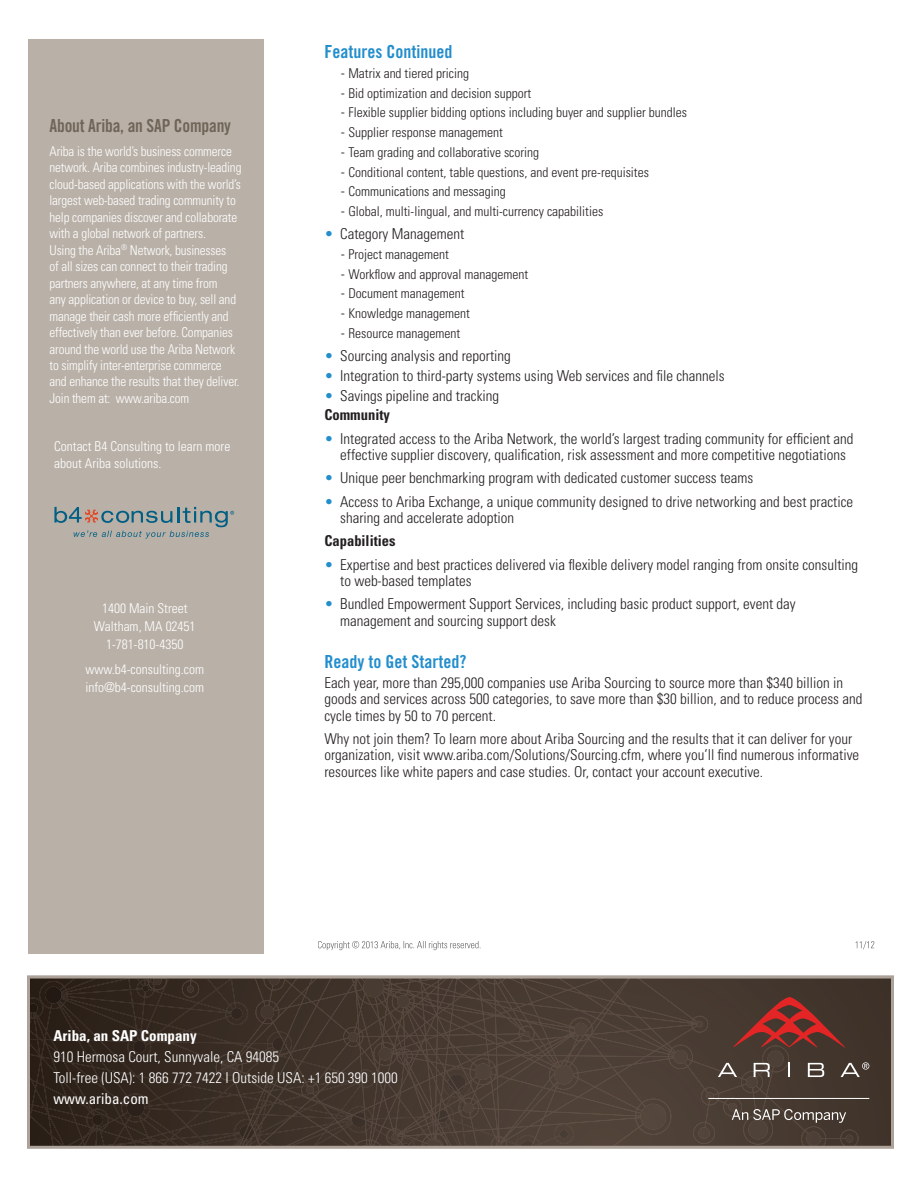
<style>
.page{position:relative;width:918px;height:1188px;background:#fff}
.page>*{position:absolute;margin:0;border:0;box-sizing:border-box;transform-origin:0 0}
.t1{font:18px "Trade Gothic LT Std Bd Cn 20";color:#238ecd}
.t2{font:18px "Trade Gothic LT Std Bd Cn 20";letter-spacing:-.01em;color:#706558}
.t3{font:300 condensed 15px/16.5px "Univers LT Std";color:#231f20}
.t4{font:300 condensed 15px/21px "Univers LT Std";color:#fff}
.t5{font:700 condensed 15px "Univers LT Std";color:#fff}
.t6{font:condensed 15px "Univers";color:#fff}
.t7{font:700 condensed 15px "Univers LT Std";color:#231f20}
.t8{font:300 condensed 13.5px/16.5px "Univers LT Std";letter-spacing:-.01em;color:#fff}
.t9{font:300 condensed 13.5px "Univers LT Std";color:#231f20}
.t10{font:300 condensed 13.5px/18px "Univers";color:#fff}
.s1{font-size:15px}
.s2{color:#238ecd}
.s3{font-weight:700}
</style>
<div class="page">
<svg style="left:27px;top:975px;width:867px;height:174px;background:#b8b0a8"></svg>
<svg style="left:28px;top:977px;width:864px;height:171px;background:#4c3e35"></svg>
<svg style="left:318px;top:941px;width:556px;height:8px"></svg>
<div style="left:28px;top:39px;width:235px;height:915px;background:#b9b1a8"></div>
<svg style="left:54px;top:507px;width:180px;height:32px"></svg>
<p class="t2" style="left:50px;top:115px;width:183px">About Ariba, an SAP Company</p>
<p class="t8" style="left:50px;top:143px;width:193px">Ariba is the world’s business commerce network. Ariba combines industry-leading cloud-based applications with the world’s largest web-based trading community to help companies discover and collaborate with a global network of partners.<br>Using the Ariba<sup>®</sup> Network, businesses<br>of all sizes can connect to their trading partners anywhere, at any time from<br>any application or device to buy, sell and manage their cash more efficiently and effectively than ever before. Companies around the world use the Ariba Network to simplify inter-enterprise commerce and enhance the results that they deliver.<br>Join them at: www.ariba.com</p>
<p class="t10" style="left:54px;top:438px;width:178px;line-height:16.5px">Contact B4 Consulting to learn more about Ariba solutions.</p>
<p class="t10" style="left:94px;top:599px;width:103px;text-align:center">1400 Main Street<br>Waltham, MA 02451<br>1-781-810-4350</p>
<p class="t10" style="left:85px;top:660px;width:120px">www.b4-consulting.com info@b4-consulting.com</p>
<p class="t1" style="left:324px;top:41px;width:129px">Features Continued</p>
<p class="t9" style="left:341px;top:65px;width:130px"><span class="s1">-</span> Matrix and tiered pricing</p>
<p class="t9" style="left:341px;top:85px;width:192px"><span class="s1">-</span> Bid optimization and decision support</p>
<p class="t9" style="left:341px;top:104px;width:348px"><span class="s1">-</span> Flexible supplier bidding options including buyer and supplier bundles</p>
<p class="t9" style="left:341px;top:124px;width:163px"><span class="s1">-</span> Supplier response management</p>
<p class="t9" style="left:341px;top:144px;width:200px"><span class="s1">-</span> Team grading and collaborative scoring</p>
<p class="t9" style="left:341px;top:164px;width:310px"><span class="s1">-</span> Conditional content, table questions, and event pre-requisites</p>
<p class="t9" style="left:341px;top:183px;width:166px"><span class="s1">-</span> Communications and messaging</p>
<p class="t9" style="left:341px;top:203px;width:264px"><span class="s1">-</span> Global, multi-lingual, and multi-currency capabilities</p>
<p class="t3" style="left:324px;top:226px;width:141px"><span class="s2">•</span> Category Management</p>
<p class="t9" style="left:341px;top:246px;width:109px"><span class="s1">-</span> Project management</p>
<p class="t9" style="left:341px;top:266px;width:189px"><span class="s1">-</span> Workflow and approval management</p>
<p class="t9" style="left:341px;top:286px;width:125px"><span class="s1">-</span> Document management</p>
<p class="t9" style="left:341px;top:305px;width:130px"><span class="s1">-</span> Knowledge management</p>
<p class="t9" style="left:341px;top:325px;width:121px"><span class="s1">-</span> Resource management</p>
<p class="t3" style="left:324px;top:348px;width:188px"><span class="s2">•</span> Sourcing analysis and reporting</p>
<p class="t3" style="left:324px;top:367px;width:402px"><span class="s2">•</span> Integration to third-party systems using Web services and file channels</p>
<p class="t3" style="left:324px;top:386px;width:176px;line-height:19.8px"><span class="s2">•</span> Savings pipeline and tracking<br><span class="s3">Community</span></p>
<p class="t3" style="left:324px;top:430px;width:531px;text-align:center"><span class="s2">•</span> Integrated access to the Ariba Network, the world’s largest trading community for efficient and effective supplier discovery, qualification, risk assessment and more competitive negotiations</p>
<p class="t3" style="left:324px;top:470px;width:430px"><span class="s2">•</span> Unique peer benchmarking program with dedicated customer success teams</p>
<p class="t3" style="left:340px;top:493px;width:515px;text-indent:-16px"><span class="s2">•</span> Access to Ariba Exchange, a unique community designed to drive networking and best practice sharing and accelerate adoption</p>
<p class="t7" style="left:324px;top:532px;width:73px">Capabilities</p>
<p class="t3" style="left:340px;top:556px;width:520px;text-indent:-16px"><span class="s2">•</span> Expertise and best practices delivered via flexible delivery model ranging from onsite consulting to web-based templates</p>
<p class="t3" style="left:340px;top:596px;width:457px;text-indent:-16px"><span class="s2">•</span> Bundled Empowerment Support Services, including basic product support, event day management and sourcing support desk</p>
<p class="t1" style="left:324px;top:650px;width:143px">Ready to Get Started?</p>
<p class="t3" style="left:324px;top:674px;width:540px">Each year, more than 295,000 companies use Ariba Sourcing to source more than $340 billion in goods and services across 500 categories, to save more than $30 billion, and to reduce process and cycle times by 50 to 70 percent.</p>
<p class="t3" style="left:324px;top:730px;width:536px">Why not join them? To learn more about Ariba Sourcing and the results that it can deliver for your organization, visit www.ariba.com/Solutions/Sourcing.cfm, where you’ll find numerous informative resources like white papers and case studies. Or, contact your account executive.</p>
<p class="t5" style="left:53px;top:1026px;width:145px">Ariba, an SAP Company</p>
<p class="t4" style="left:53px;top:1046px;width:346px">910 Hermosa Court, Sunnyvale, CA 94085<br>Toll-free (USA): 1 866 772 7422 I Outside USA: +1 650 390 1000</p>
<p class="t6" style="left:53px;top:1089px;width:97px">www.ariba.com</p>
</div>
